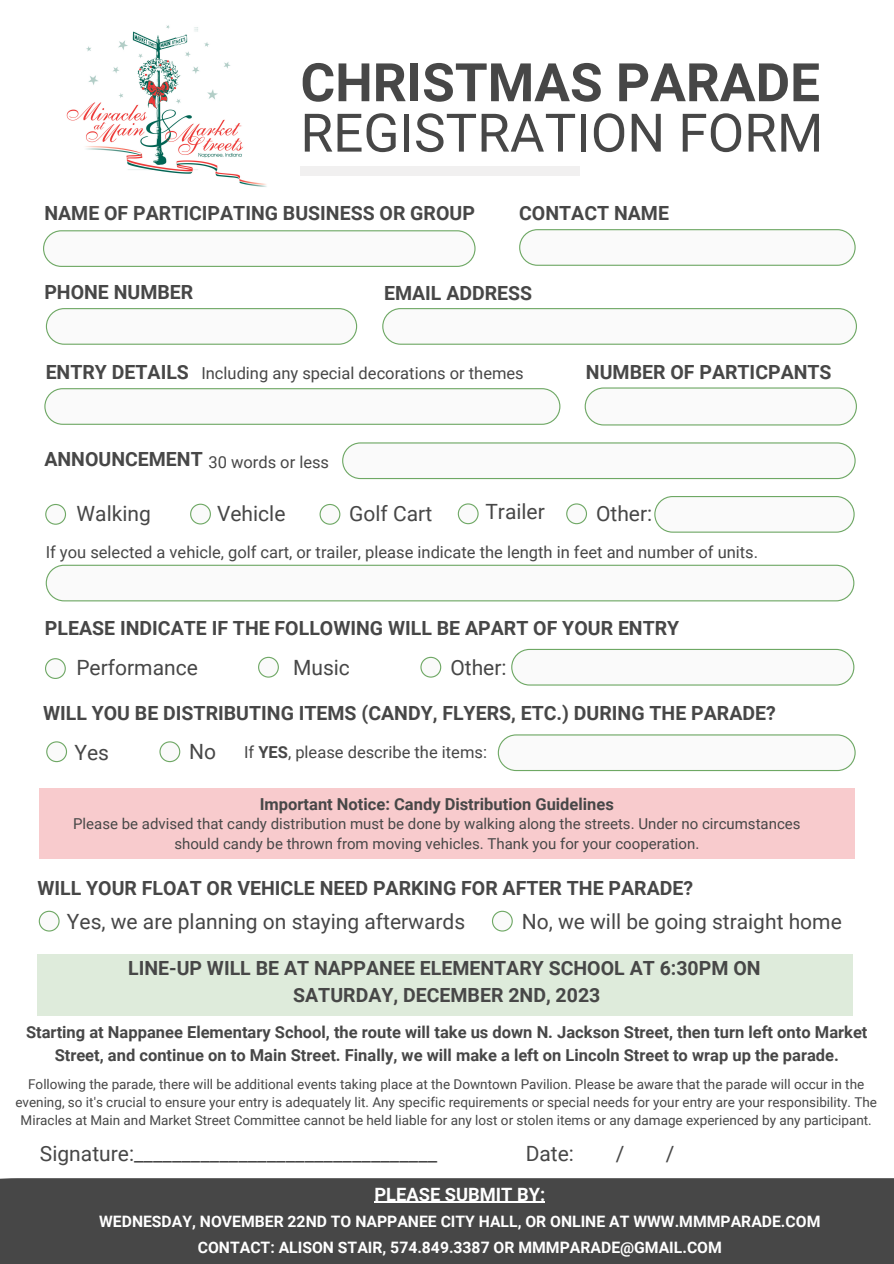
<style>
.page{position:relative;width:894px;height:1264px;background:#fff}
.page>*{position:absolute;margin:0;border:0;box-sizing:border-box;transform-origin:0 0}
.t1{font:53.1px/50.4px "Roboto";color:#474747}
.t2{font:21px "Roboto";color:#474747}
.t3{font:700 19.5px "Roboto";color:#474747}
.t4{font:700 18.3px "Roboto";color:#fff}
.t5{font:700 16.5px/22.5px "Roboto";color:#474747;text-align:center}
.t6{font:16.5px "Roboto";color:#474747}
.t7{font:700 15.75px "Roboto";color:#fff}
.t8{font:15px/20.2px "Roboto";color:#474747;text-align:center}
.t9{font:13.5px/18px "Roboto";color:#474747;text-align:center}
.s1{font-weight:700}
</style>
<div class="page">
<div style="left:300px;top:166px;width:279px;height:10px;background:#f1f0f0"></div>
<svg style="left:46px;top:308px;width:311px;height:37px"></svg>
<svg style="left:382px;top:308px;width:474px;height:37px"></svg>
<svg style="left:45px;top:504px;width:21px;height:21px"></svg>
<div style="left:0;top:1178px;width:893px;height:85px;background:#474747"></div>
<img style="left:66px;top:25px;width:201px;height:162px">
<svg style="left:43px;top:230px;width:432px;height:37px"></svg>
<svg style="left:519px;top:229px;width:336px;height:37px"></svg>
<svg style="left:44px;top:388px;width:516px;height:37px"></svg>
<svg style="left:319px;top:504px;width:21px;height:21px"></svg>
<svg style="left:190px;top:503px;width:21px;height:21px"></svg>
<svg style="left:457px;top:503px;width:21px;height:21px"></svg>
<svg style="left:654px;top:496px;width:200px;height:36px"></svg>
<svg style="left:584px;top:387px;width:272px;height:38px"></svg>
<svg style="left:511px;top:649px;width:343px;height:36px"></svg>
<div style="left:39px;top:788px;width:815px;height:70px;background:#f8cbcd"></div>
<svg style="left:497px;top:734px;width:358px;height:37px"></svg>
<hr style="left:374px;top:1201px;width:171px;height:1px;background:#fff">
<svg style="left:566px;top:503px;width:21px;height:21px"></svg>
<svg style="left:45px;top:658px;width:21px;height:21px"></svg>
<svg style="left:258px;top:656px;width:21px;height:21px"></svg>
<svg style="left:420px;top:656px;width:21px;height:21px"></svg>
<svg style="left:46px;top:741px;width:21px;height:21px"></svg>
<svg style="left:159px;top:741px;width:21px;height:21px"></svg>
<svg style="left:46px;top:564px;width:807px;height:37px"></svg>
<svg style="left:342px;top:442px;width:513px;height:37px"></svg>
<div style="left:37px;top:954px;width:815px;height:61px;background:#deebdb"></div>
<svg style="left:39px;top:910px;width:21px;height:21px"></svg>
<svg style="left:492px;top:910px;width:20px;height:21px"></svg>
<p class="t1" style="left:300px;top:58px;width:524px"><span class="s1">CHRISTMAS PARADE<br></span>REGISTRATION FORM</p>
<p class="t3" style="left:44px;top:202px;width:432px">NAME OF PARTICIPATING BUSINESS OR GROUP</p>
<p class="t3" style="left:519px;top:202px;width:151px">CONTACT NAME</p>
<p class="t3" style="left:44px;top:281px;width:150px">PHONE NUMBER</p>
<p class="t3" style="left:384px;top:282px;width:150px">EMAIL ADDRESS</p>
<p class="t3" style="left:46px;top:361px;width:145px">ENTRY DETAILS</p>
<p class="t6" style="left:201px;top:363px;width:324px">Including any special decorations or themes</p>
<p class="t3" style="left:585px;top:361px;width:247px">NUMBER OF PARTICPANTS</p>
<p class="t3" style="left:44px;top:448px;width:160px">ANNOUNCEMENT</p>
<p class="t6" style="left:208px;top:453px;width:122px">30 words or less</p>
<p class="t2" style="left:77px;top:501px;width:76px">Walking</p>
<p class="t2" style="left:217px;top:501px;width:70px">Vehicle</p>
<p class="t2" style="left:485px;top:499px;width:61px">Trailer</p>
<p class="t2" style="left:596px;top:501px;width:58px">Other:</p>
<p class="t2" style="left:349px;top:501px;width:84px">Golf Cart</p>
<p class="t6" style="left:46px;top:542px;width:713px">If you selected a vehicle, golf cart, or trailer, please indicate the length in feet and number of units.</p>
<p class="t3" style="left:45px;top:617px;width:635px">PLEASE INDICATE IF THE FOLLOWING WILL BE APART OF YOUR ENTRY</p>
<p class="t2" style="left:293px;top:655px;width:58px">Music</p>
<p class="t3" style="left:43px;top:701px;width:734px">WILL YOU BE DISTRIBUTING ITEMS (CANDY, FLYERS, ETC.) DURING THE PARADE?</p>
<p class="t2" style="left:76px;top:655px;width:123px">Performance</p>
<p class="t2" style="left:450px;top:656px;width:58px">Other:</p>
<p class="t2" style="left:74px;top:740px;width:36px">Yes</p>
<p class="t2" style="left:189px;top:740px;width:28px">No</p>
<p class="t6" style="left:244px;top:743px;width:244px">If <span class="s1">YES</span>, please describe the items:</p>
<p class="t5" style="left:260px;top:793px;width:355px">Important Notice: Candy Distribution Guidelines</p>
<p class="t8" style="left:73px;top:813px;width:728px">Please be advised that candy distribution must be done by walking along the streets. Under no circumstances should candy be thrown from moving vehicles. Thank you for your cooperation.</p>
<p class="t3" style="left:37px;top:877px;width:657px">WILL YOUR FLOAT OR VEHICLE NEED PARKING FOR AFTER THE PARADE?</p>
<p class="t2" style="left:67px;top:909px;width:400px">Yes, we are planning on staying afterwards</p>
<p class="t2" style="left:521px;top:909px;width:321px">No, we will be going straight home</p>
<p class="t3" style="left:128px;top:956px;width:633px">LINE-UP WILL BE AT NAPPANEE ELEMENTARY SCHOOL AT 6:30PM ON</p>
<p class="t3" style="left:293px;top:983px;width:308px">SATURDAY, DECEMBER 2ND, 2023</p>
<p class="t5" style="left:26px;top:1021px;width:842px">Starting at Nappanee Elementary School, the route will take us down N. Jackson Street, then turn left onto Market<br>Street, and continue on to Main Street. Finally, we will make a left on Lincoln Street to wrap up the parade.</p>
<p class="t9" style="left:15px;top:1075px;width:862px">Following the parade, there will be additional events taking place at the Downtown Pavilion. Please be aware that the parade will occur in the evening, so it's crucial to ensure your entry is adequately lit. Any specific requirements or special needs for your entry are your responsibility. The<br>Miracles at Main and Market Street Committee cannot be held liable for any lost or stolen items or any damage experienced by any participant.</p>
<p class="t2" style="left:40px;top:1141px;width:399px">Signature:________________________________</p>
<p class="t2" style="left:525px;top:1141px;width:50px">Date:</p>
<p class="t2" style="left:615px;top:1141px;width:10px">/</p>
<p class="t2" style="left:665px;top:1141px;width:10px">/</p>
<p class="t4" style="left:374px;top:1183px;width:172px">PLEASE SUBMIT BY:</p>
<p class="t7" style="left:99px;top:1211px;width:722px">WEDNESDAY, NOVEMBER 22ND TO NAPPANEE CITY HALL, OR ONLINE AT WWW.MMMPARADE.COM</p>
<p class="t7" style="left:198px;top:1237px;width:525px">CONTACT: ALISON STAIR, 574.849.3387 OR MMMPARADE@GMAIL.COM</p>
</div>
